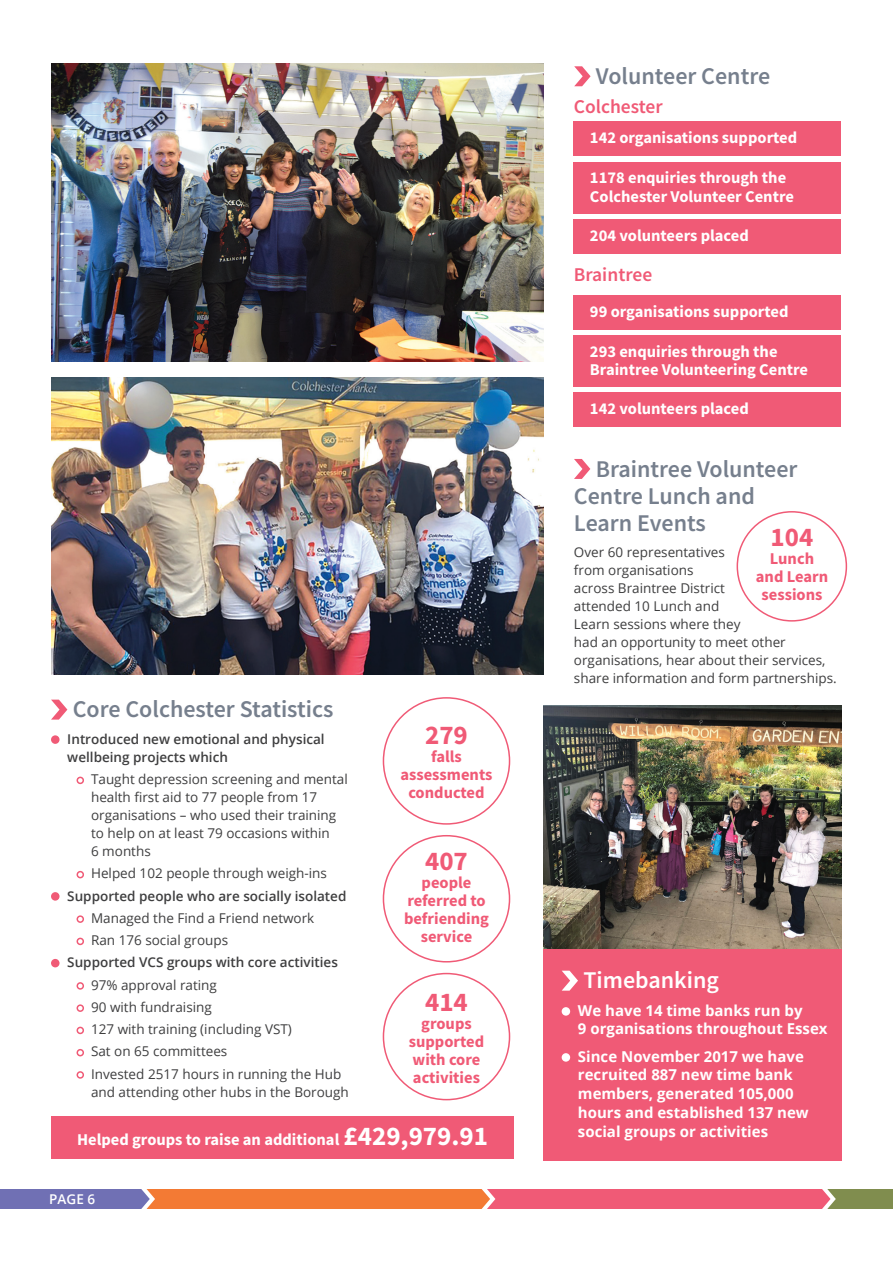
<style>
.page{position:relative;width:893px;height:1263px;background:#fff}
.page>*{position:absolute;margin:0;border:0;box-sizing:border-box;transform-origin:0 0}
.Heading{font:700 27px "Source Sans Pro";color:#f05a76}
.Heading-2{font:700 27px "Source Sans Pro";color:#fff}
.Heading-3{font:600 24px/27px "Source Sans Pro";color:#767f8d}
.Heading-4{font:600 24px "Source Sans Pro";color:#fff}
.Heading-5{font:600 19.5px "Source Sans Pro";color:#f05a76}
.Heading-6{font:700 16.5px/18px "Source Sans Pro";color:#fff}
.Heading-7{font:700 16.5px/18px "Source Sans Pro";color:#f05a76;text-align:center}
.Body_Copy{font:700 15px/18.8px "Open Sans";color:#fff}
.Body_Copy-2{font:13.5px/18px "Open Sans";color:#3e3e3f}
.Body_Copy-3{font:600 13.5px/18px "Open Sans";color:#3e3e3f}
.Body_Copy-4{font:600 13.5px "Open Sans";color:#fff}
</style>
<div class="page">
<svg style="left:0;top:1189px;width:893px;height:20px"></svg>
<div style="left:737px;top:511px;width:110px;height:111px;border:2px solid #f05a76;border-radius:50%"></div>
<svg style="left:574px;top:66px;width:17px;height:20px"></svg>
<div style="left:573px;top:122px;width:268px;height:34px;background:#f05a76"></div>
<div style="left:573px;top:295px;width:268px;height:34px;background:#f05a76"></div>
<div style="left:573px;top:162px;width:268px;height:51px;background:#f05a76"></div>
<div style="left:573px;top:335px;width:268px;height:51px;background:#f05a76"></div>
<div style="left:573px;top:219px;width:268px;height:34px;background:#f05a76"></div>
<div style="left:573px;top:392px;width:268px;height:34px;background:#f05a76"></div>
<div style="left:543px;top:729px;width:299px;height:432px;background:#f05a76"></div>
<img style="left:543px;top:706px;width:299px;height:242px">
<svg style="left:562px;top:971px;width:16px;height:20px"></svg>
<div style="left:562px;top:1007px;width:8px;height:9px;background:#fff;border-radius:50%"></div>
<div style="left:562px;top:1053px;width:8px;height:9px;background:#fff;border-radius:50%"></div>
<svg style="left:51px;top:700px;width:16px;height:20px"></svg>
<div style="left:51px;top:735px;width:9px;height:9px;background:#f05a76;border-radius:50%"></div>
<div style="left:77px;top:777px;width:7px;height:7px;border:2px solid #f05a76;border-radius:50%"></div>
<div style="left:77px;top:871px;width:7px;height:7px;border:2px solid #f05a76;border-radius:50%"></div>
<div style="left:51px;top:892px;width:9px;height:9px;background:#f05a76;border-radius:50%"></div>
<div style="left:77px;top:915px;width:7px;height:8px;border:2px solid #f05a76;border-radius:50%"></div>
<div style="left:77px;top:938px;width:7px;height:7px;border:2px solid #f05a76;border-radius:50%"></div>
<div style="left:51px;top:959px;width:9px;height:8px;background:#f05a76;border-radius:50%"></div>
<div style="left:77px;top:982px;width:7px;height:8px;border:2px solid #f05a76;border-radius:50%"></div>
<div style="left:77px;top:1004px;width:7px;height:8px;border:2px solid #f05a76;border-radius:50%"></div>
<div style="left:77px;top:1027px;width:7px;height:7px;border:2px solid #f05a76;border-radius:50%"></div>
<div style="left:77px;top:1049px;width:7px;height:7px;border:2px solid #f05a76;border-radius:50%"></div>
<div style="left:77px;top:1071px;width:7px;height:8px;border:2px solid #f05a76;border-radius:50%"></div>
<svg style="left:574px;top:459px;width:16px;height:20px"></svg>
<div style="left:51px;top:1116px;width:463px;height:43px;background:#f05a76"></div>
<img style="left:51px;top:64px;width:492px;height:297px">
<img style="left:51px;top:377px;width:492px;height:298px">
<p class="Heading-3" style="left:73px;top:696px;width:262px">Core Colchester Statistics</p>
<p class="Body_Copy-3" style="left:67px;top:730px;width:259px">Introduced new emotional and physical wellbeing projects which</p>
<p class="Body_Copy-2" style="left:91px;top:770px;width:258px">Taught depression screening and mental health first aid to 77 people from 17 organisations – who used their training to help on at least 79 occasions within<br>6 months</p>
<p class="Body_Copy-2" style="left:91px;top:864px;width:237px">Helped 102 people through weigh-ins</p>
<p class="Body_Copy-3" style="left:67px;top:886px;width:281px">Supported people who are socially isolated</p>
<p class="Body_Copy-2" style="left:91px;top:909px;width:225px">Managed the Find a Friend network</p>
<p class="Body_Copy-2" style="left:91px;top:931px;width:139px">Ran 176 social groups</p>
<p class="Body_Copy-3" style="left:67px;top:953px;width:272px">Supported VCS groups with core activities</p>
<p class="Body_Copy-2" style="left:91px;top:975px;width:127px">97% approval rating</p>
<p class="Body_Copy-2" style="left:91px;top:998px;width:122px">90 with fundraising</p>
<p class="Body_Copy-2" style="left:91px;top:1020px;width:202px">127 with training (including VST)</p>
<p class="Body_Copy-2" style="left:91px;top:1042px;width:138px">Sat on 65 committees</p>
<p class="Body_Copy-2" style="left:91px;top:1064px;width:259px">Invested 2517 hours in running the Hub and attending other hubs in the Borough</p>
<p class="Heading" style="left:425px;top:717px;width:44px">279</p>
<p class="Heading-7" style="left:400px;top:747px;width:94px">falls assessments</p>
<p class="Heading-7" style="left:408px;top:783px;width:78px">conducted</p>
<p class="Heading" style="left:425px;top:843px;width:44px">407</p>
<p class="Heading-7" style="left:404px;top:874px;width:86px">people referred to befriending service</p>
<p class="Heading" style="left:425px;top:983px;width:44px">414</p>
<p class="Heading-7" style="left:409px;top:1014px;width:77px">groups supported with core activities</p>
<p class="Heading-6" style="left:77px;top:1130px;width:264px">Helped groups to raise an additional</p>
<p class="Heading-2" style="left:344px;top:1117px;width:146px">£429,979.91</p>
<p class="Body_Copy-4" style="left:49px;top:1190px;width:47px">PAGE 6</p>
<p class="Heading-3" style="left:596px;top:62px;width:176px">Volunteer Centre</p>
<p class="Heading-5" style="left:574px;top:94px;width:90px">Colchester</p>
<p class="Heading-6" style="left:590px;top:129px;width:209px">142 organisations supported</p>
<p class="Heading-6" style="left:590px;top:169px;width:205px">1178 enquiries through the<br>Colchester Volunteer Centre</p>
<p class="Heading-6" style="left:590px;top:226px;width:160px">204 volunteers placed</p>
<p class="Heading-5" style="left:574px;top:261px;width:80px">Braintree</p>
<p class="Heading-6" style="left:590px;top:302px;width:200px">99 organisations supported</p>
<p class="Heading-6" style="left:590px;top:342px;width:220px">293 enquiries through the<br>Braintree Volunteering Centre</p>
<p class="Heading-6" style="left:590px;top:399px;width:160px">142 volunteers placed</p>
<p class="Heading-3" style="left:574px;top:455px;width:225px;text-indent:22px">Braintree Volunteer<br>Centre Lunch and<br>Learn Events</p>
<p class="Body_Copy-2" style="left:574px;top:543px;width:264px">Over 60 representatives<br>from organisations<br>across Braintree District<br>attended 10 Lunch and<br>Learn sessions where they<br>had an opportunity to meet other organisations, hear about their services, share information and form partnerships.</p>
<p class="Heading" style="left:771px;top:519px;width:44px">104</p>
<p class="Heading-7" style="left:770px;top:550px;width:46px">Lunch</p>
<p class="Heading-7" style="left:756px;top:568px;width:74px">and Learn sessions</p>
<p class="Heading-4" style="left:583px;top:965px;width:137px">Timebanking</p>
<p class="Body_Copy" style="left:578px;top:1000px;width:251px">We have 14 time banks run by<br>9 organisations throughout Essex</p>
<p class="Body_Copy" style="left:578px;top:1046px;width:232px">Since November 2017 we have recruited 887 new time bank members, generated 105,000 hours and established 137 new social groups or activities</p>
</div>
